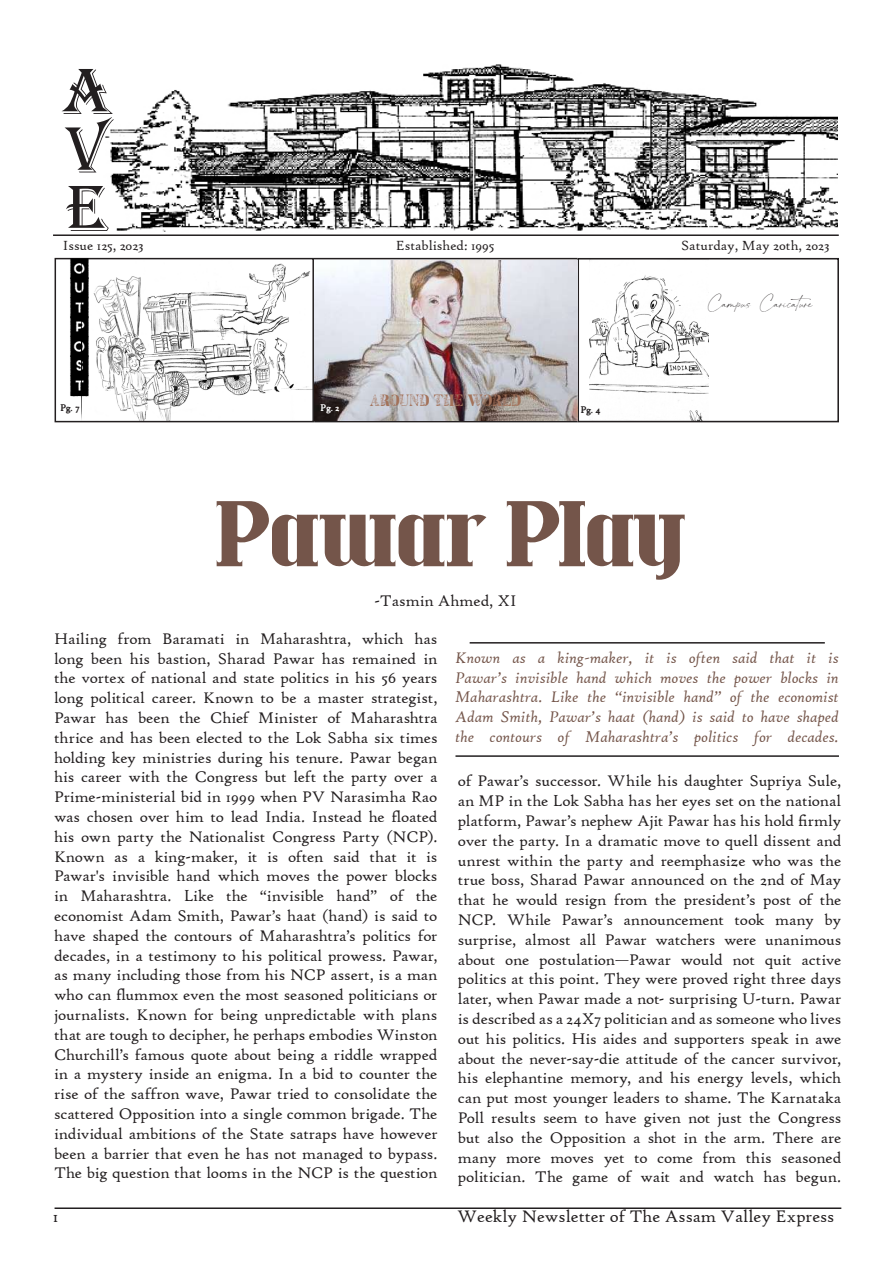
<style>
.page{position:relative;width:893px;height:1263px;background:#fff}
.page>*{position:absolute;margin:0;border:0;box-sizing:border-box;transform-origin:0 0}
.t1{font:93px "Truly Quirky";color:#74554a}
.t2{font:67.5px/58.5px "Algerian";color:#231f20}
.t3{font:21px/19.5px "Joe Jack";color:#000;text-align:justify}
.t4{font:18px "High Tower Text";color:#231f20}
.t5{font:16.5px/19.8px "High Tower Text";letter-spacing:-.01em;color:#231f20;text-align:justify}
.t6{font:italic 16.5px/19.8px "High Tower Text";color:#74554a;text-align:justify}
.t7{font:14.25px "High Tower Text";color:#231f20}
.t8{font:13.5px "theartisan";letter-spacing:.01em;color:#231f20}
.t9{font:10.5px "Flower Display Demo";letter-spacing:-.06em;color:#a3725a}
.t10{font:700 10.5px "High Tower Text";color:#231f20}
.t11{font:700 10.5px "High Tower Text";color:#fff}
</style>
<div class="page">
<img style="left:105px;top:64px;width:732px;height:168px">
<hr style="left:53px;top:234px;width:786px;height:2px;background:#231f20">
<div style="left:55px;top:237px;width:102px;height:17px;border:2px solid #fff;border-radius:8px"></div>
<div style="left:387px;top:237px;width:118px;height:20px;border:2px solid #fff;border-radius:9px"></div>
<img style="left:81px;top:261px;width:230px;height:158px">
<div style="left:55px;top:258px;width:259px;height:164px;border:2px solid #231f20"></div>
<img style="left:590px;top:275px;width:119px;height:144px">
<div style="left:577px;top:258px;width:262px;height:164px;border:2px solid #231f20"></div>
<hr style="left:314px;top:258px;width:263px;height:1px;background:#231f20">
<hr style="left:314px;top:421px;width:263px;height:1px;background:#231f20">
<hr style="left:55px;top:1207px;width:786px;height:2px;background:#231f20">
<hr style="left:455px;top:755px;width:384px;height:2px;background:#231f20">
<hr style="left:470px;top:642px;width:355px;height:2px;background:#231f20">
<img style="left:314px;top:261px;width:263px;height:160px">
<h2 class="t2" style="left:62px;top:63px;width:53px">A<br>V</h2>
<h2 class="t2" style="left:66px;top:180px;width:43px">E</h2>
<p class="t7" style="left:63px;top:237px;width:82px">Issue 125, 2023</p>
<p class="t3" style="left:70px;top:259px;width:21px">O U T P O S T</p>
<p class="t10" style="left:60px;top:402px;width:21px">Pg. 7</p>
<p class="t11" style="left:320px;top:401px;width:20px">Pg. 2</p>
<p class="t7" style="left:396px;top:237px;width:100px">Established: 1995</p>
<p class="t7" style="left:681px;top:237px;width:150px">Saturday, May 20th, 2023</p>
<p class="t9" style="left:370px;top:396px;width:153px">AROUND THE WORLD</p>
<p class="t10" style="left:580px;top:403px;width:21px">Pg. 4</p>
<p class="t8" style="left:708px;top:296px;width:111px">Campus Caricature</p>
<h1 class="t1" style="left:215px;top:479px;width:471px">Pawar Play</h1>
<p class="t5" style="left:374px;top:591px;width:144px">-Tasmin Ahmed, XI</p>
<p class="t5" style="left:54px;top:629px;width:385px">Hailing from Baramati in Maharashtra, which has long been his bastion, Sharad Pawar has remained in the vortex of national and state politics in his 56 years long political career. Known to be a master strategist, Pawar has been the Chief Minister of Maharashtra thrice and has been elected to the Lok Sabha six times holding key ministries during his tenure. Pawar began his career with the Congress but left the party over a Prime-ministerial bid in 1999 when PV Narasimha Rao was chosen over him to lead India. Instead he floated his own party the Nationalist Congress Party (NCP).<br>Known as a king-maker, it is often said that it is Pawar's invisible hand which moves the power blocks in Maharashtra. Like the “invisible hand” of the economist Adam Smith, Pawar’s haat (hand) is said to have shaped the contours of Maharashtra’s politics for decades, in a testimony to his political prowess. Pawar, as many including those from his NCP assert, is a man who can flummox even the most seasoned politicians or journalists. Known for being unpredictable with plans that are tough to decipher, he perhaps embodies Winston Churchill’s famous quote about being a riddle wrapped in a mystery inside an enigma. In a bid to counter the rise of the saffron wave, Pawar tried to consolidate the scattered Opposition into a single common brigade. The individual ambitions of the State satraps have however been a barrier that even he has not managed to bypass.<br>The big question that looms in the NCP is the question</p>
<p class="t6" style="left:455px;top:648px;width:385px">Known as a king-maker, it is often said that it is Pawar’s invisible hand which moves the power blocks in Maharashtra. Like the “invisible hand” of the economist Adam Smith, Pawar’s haat (hand) is said to have shaped the contours of Maharashtra’s politics for decades.</p>
<p class="t5" style="left:458px;top:771px;width:385px">of Pawar’s successor. While his daughter Supriya Sule, an MP in the Lok Sabha has her eyes set on the national platform, Pawar’s nephew Ajit Pawar has his hold firmly over the party. In a dramatic move to quell dissent and unrest within the party and reemphasize who was the true boss, Sharad Pawar announced on the 2nd of May that he would resign from the president’s post of the NCP. While Pawar’s announcement took many by surprise, almost all Pawar watchers were unanimous about one postulation—Pawar would not quit active politics at this point. They were proved right three days later, when Pawar made a not- surprising U-turn. Pawar is described as a 24X7 politician and as someone who lives out his politics. His aides and supporters speak in awe about the never-say-die attitude of the cancer survivor, his elephantine memory, and his energy levels, which can put most younger leaders to shame. The Karnataka Poll results seem to have given not just the Congress but also the Opposition a shot in the arm. There are many more moves yet to come from this seasoned politician. The game of wait and watch has begun.</p>
<p class="t4" style="left:53px;top:1206px;width:7px">1</p>
<p class="t4" style="left:457px;top:1206px;width:379px">Weekly Newsletter of The Assam Valley Express</p>
</div>
